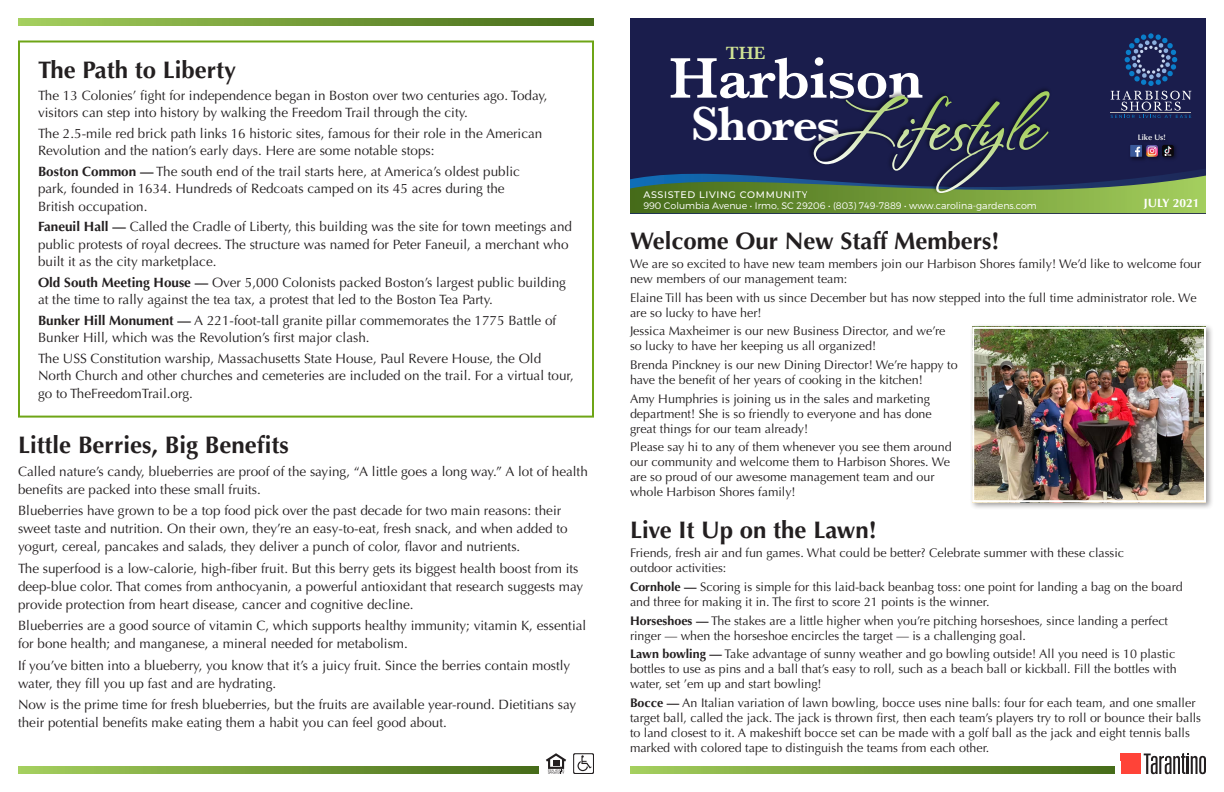
<style>
.page{position:relative;width:1224px;height:792px;background:#fff}
.page>*{position:absolute;margin:0;border:0;box-sizing:border-box;transform-origin:0 0}
.t1{font:600 59.5px "Baskerville";letter-spacing:-.01em;color:#fff}
.t2{font:600 50px "Baskerville";letter-spacing:-.03em;color:#fff}
.t3{font:700 24px "Optima LT Std";color:#231f20}
.t4{font:600 18.2px "Baskerville";color:#cfe294}
.t5{font:13.5px/17.3px "Optima LT Std";color:#231f20}
.t6{font:12.5px/15px "Optima LT Std";color:#231f20}
.t7{font:700 12px "Optima LT Std";color:#fff}
.t8{font:300 9.5px "Montserrat";color:#fff}
.t9{font:500 9.5px "Montserrat";letter-spacing:.07em;color:#fff}
.t10{font:600 8px "Optima LT Std";color:#fff}
.s1{font-weight:700}
</style>
<div class="page">
<div style="left:630px;top:18px;width:576px;height:195px;background:#1a1d4c"></div>
<svg style="left:630px;top:33px;width:576px;height:180px"></svg>
<img style="left:1135px;top:131px;width:37px;height:17px">
<div style="left:18px;top:40px;width:576px;height:378px;border:2px solid #6ea516"></div>
<div style="left:969px;top:323px;width:245px;height:187px;background:#231f20;opacity:.45"></div>
<img style="left:975px;top:330px;width:228px;height:169px">
<div style="left:972px;top:327px;width:234px;height:175px;border:2px solid #fff"></div>
<svg style="left:630px;top:767px;width:484px;height:7px;background:#749c3a"></svg>
<svg style="left:18px;top:767px;width:521px;height:7px;background:#749c3a"></svg>
<svg style="left:546px;top:753px;width:20px;height:21px"></svg>
<svg style="left:573px;top:753px;width:21px;height:21px"></svg>
<div style="left:1121px;top:754px;width:20px;height:7px;background:#ff4338"></div>
<div style="left:1121px;top:761px;width:9px;height:13px;background:#ff4338"></div>
<div style="left:1131px;top:761px;width:10px;height:13px;background:#ff4338"></div>
<svg style="left:1144px;top:753px;width:62px;height:21px"></svg>
<svg style="left:18px;top:18px;width:576px;height:7px;background:#749c3a"></svg>
<h3 class="t3" style="left:38px;top:56px;width:200px">The Path to Liberty</h3>
<p class="t5" style="left:38px;top:87px;width:511px">The 13 Colonies’ fight for independence began in Boston over two centuries ago. Today, visitors can step into history by walking the Freedom Trail through the city.</p>
<p class="t5" style="left:38px;top:125px;width:506px">The 2.5-mile red brick path links 16 historic sites, famous for their role in the American<br>Revolution and the nation’s early days. Here are some notable stops:</p>
<p class="t5" style="left:38px;top:163px;width:483px"><span class="s1">Boston Common —</span> The south end of the trail starts here, at America’s oldest public park, founded in 1634. Hundreds of Redcoats camped on its 45 acres during the<br>British occupation.</p>
<p class="t5" style="left:38px;top:218px;width:536px"><span class="s1">Faneuil Hall —</span> Called the Cradle of Liberty, this building was the site for town meetings and public protests of royal decrees. The structure was named for Peter Faneuil, a merchant who built it as the city marketplace.</p>
<p class="t5" style="left:38px;top:274px;width:530px"><span class="s1">Old South Meeting House —</span> Over 5,000 Colonists packed Boston’s largest public building at the time to rally against the tea tax, a protest that led to the Boston Tea Party.</p>
<p class="t5" style="left:38px;top:312px;width:520px"><span class="s1">Bunker Hill Monument —</span> A 221-foot-tall granite pillar commemorates the 1775 Battle of<br>Bunker Hill, which was the Revolution’s first major clash.</p>
<p class="t5" style="left:38px;top:350px;width:537px">The USS Constitution warship, Massachusetts State House, Paul Revere House, the Old<br>North Church and other churches and cemeteries are included on the trail. For a virtual tour, go to TheFreedomTrail.org.</p>
<h3 class="t3" style="left:18px;top:431px;width:272px">Little Berries, Big Benefits</h3>
<p class="t5" style="left:18px;top:462px;width:571px;line-height:18px">Called nature’s candy, blueberries are proof of the saying, “A little goes a long way.” A lot of health benefits are packed into these small fruits.</p>
<p class="t5" style="left:18px;top:502px;width:551px;line-height:18px">Blueberries have grown to be a top food pick over the past decade for two main reasons: their sweet taste and nutrition. On their own, they’re an easy-to-eat, fresh snack, and when added to yogurt, cereal, pancakes and salads, they deliver a punch of color, flavor and nutrients.</p>
<p class="t5" style="left:18px;top:559px;width:567px;line-height:18px">The superfood is a low-calorie, high-fiber fruit. But this berry gets its biggest health boost from its deep-blue color. That comes from anthocyanin, a powerful antioxidant that research suggests may provide protection from heart disease, cancer and cognitive decline.</p>
<p class="t5" style="left:18px;top:617px;width:570px;line-height:18px">Blueberries are a good source of vitamin C, which supports healthy immunity; vitamin K, essential for bone health; and manganese, a mineral needed for metabolism.</p>
<p class="t5" style="left:18px;top:656px;width:554px;line-height:18px">If you’ve bitten into a blueberry, you know that it’s a juicy fruit. Since the berries contain mostly water, they fill you up fast and are hydrating.</p>
<p class="t5" style="left:18px;top:696px;width:560px;line-height:18px">Now is the prime time for fresh blueberries, but the fruits are available year-round. Dietitians say their potential benefits make eating them a habit you can feel good about.</p>
<h3 class="t4" style="left:726px;top:43px;width:41px">THE</h3>
<h1 class="t1" style="left:669px;top:43px;width:256px">Harbison</h1>
<h2 class="t2" style="left:691px;top:94px;width:151px">Shores</h2>
<p class="t9" style="left:643px;top:188px;width:166px">ASSISTED LIVING COMMUNITY</p>
<p class="t8" style="left:643px;top:200px;width:395px">990 Columbia Avenue • Irmo, SC 29206 • (803) 749-7889 • www.carolina-gardens.com</p>
<p class="t10" style="left:1138px;top:133px;width:29px">Like Us!</p>
<p class="t7" style="left:1144px;top:196px;width:57px">JULY 2021</p>
<h3 class="t3" style="left:630px;top:227px;width:371px">Welcome Our New Staff Members!</h3>
<p class="t6" style="left:630px;top:257px;width:573px">We are so excited to have new team members join our Harbison Shores family! We’d like to welcome four new members of our management team:</p>
<p class="t6" style="left:630px;top:290px;width:568px">Elaine Till has been with us since December but has now stepped into the full time administrator role. We are so lucky to have her!</p>
<p class="t6" style="left:630px;top:324px;width:317px">Jessica Maxheimer is our new Business Director, and we’re so lucky to have her keeping us all organized!</p>
<p class="t6" style="left:630px;top:357px;width:329px">Brenda Pinckney is our new Dining Director! We’re happy to have the benefit of her years of cooking in the kitchen!</p>
<p class="t6" style="left:630px;top:391px;width:303px">Amy Humphries is joining us in the sales and marketing department! She is so friendly to everyone and has done great things for our team already!</p>
<p class="t6" style="left:630px;top:440px;width:323px">Please say hi to any of them whenever you see them around our community and welcome them to Harbison Shores. We are so proud of our awesome management team and our whole Harbison Shores family!</p>
<h3 class="t3" style="left:630px;top:516px;width:248px">Live It Up on the Lawn!</h3>
<p class="t6" style="left:630px;top:546px;width:496px">Friends, fresh air and fun games. What could be better? Celebrate summer with these classic outdoor activities:</p>
<p class="t6" style="left:630px;top:579px;width:554px"><span class="s1">Cornhole —</span> Scoring is simple for this laid-back beanbag toss: one point for landing a bag on the board and three for making it in. The first to score 21 points is the winner.</p>
<p class="t6" style="left:630px;top:613px;width:540px"><span class="s1">Horseshoes —</span> The stakes are a little higher when you’re pitching horseshoes, since landing a perfect ringer — when the horseshoe encircles the target — is a challenging goal.</p>
<p class="t6" style="left:630px;top:647px;width:548px"><span class="s1">Lawn bowling —</span> Take advantage of sunny weather and go bowling outside! All you need is 10 plastic bottles to use as pins and a ball that’s easy to roll, such as a beach ball or kickball. Fill the bottles with water, set ’em up and start bowling!</p>
<p class="t6" style="left:630px;top:695px;width:573px"><span class="s1">Bocce —</span> An Italian variation of lawn bowling, bocce uses nine balls: four for each team, and one smaller target ball, called the jack. The jack is thrown first, then each team’s players try to roll or bounce their balls to land closest to it. A makeshift bocce set can be made with a golf ball as the jack and eight tennis balls marked with colored tape to distinguish the teams from each other.</p>
</div>
